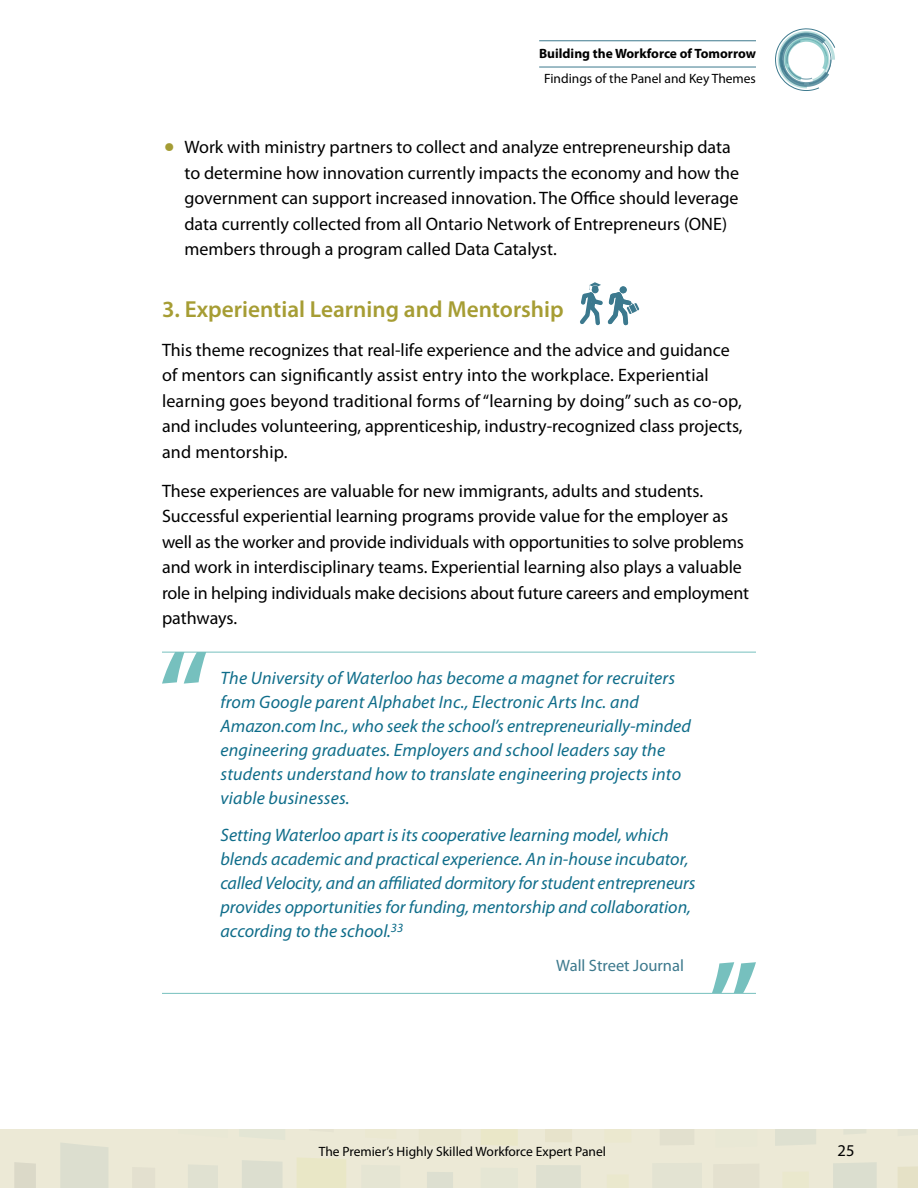
<style>
.page{position:relative;width:918px;height:1188px;background:#fff}
.page>*{position:absolute;margin:0;border:0;box-sizing:border-box;transform-origin:0 0}
.t1{font:600 23.25px "Myriad Pro";color:#a69d34}
.body_Copy{font:18px/25.5px "Myriad Pro";color:#000}
.Text_Quote{font:italic 18px/24px "Myriad Pro";letter-spacing:.01em;color:#0f6d8a}
.Text_Quote_middle_pa{font:italic 18px/24px "Myriad Pro";color:#0f6d8a}
.Source_for_Text_Quot{font:16.5px "Myriad Pro";color:#3d798d}
.t2{font:16.5px "Myriad Pro";color:#000}
.t3{font:13.5px "Myriad Pro";color:#000}
.t4{font:700 13.5px "Myriad Pro";color:#000}
.s1{font-family:"Futura";font-weight:700;font-size:21px;color:#a49c34}
</style>
<div class="page">
<div style="left:0;top:1130px;width:918px;height:58px;background:#ece9d6"></div>
<svg style="left:14px;top:1162px;width:22px;height:26px"></svg>
<svg style="left:545px;top:1130px;width:27px;height:12px"></svg>
<svg style="left:898px;top:1167px;width:20px;height:21px"></svg>
<svg style="left:481px;top:1130px;width:37px;height:16px"></svg>
<svg style="left:297px;top:1158px;width:49px;height:30px"></svg>
<div style="left:60px;top:1143px;width:48px;height:45px;background:#dcdecf"></div>
<svg style="left:188px;top:1165px;width:30px;height:23px"></svg>
<svg style="left:242px;top:1160px;width:40px;height:28px"></svg>
<svg style="left:427px;top:1172px;width:26px;height:16px"></svg>
<svg style="left:775px;top:1130px;width:41px;height:16px"></svg>
<svg style="left:844px;top:1130px;width:22px;height:4px"></svg>
<svg style="left:833px;top:1162px;width:44px;height:26px"></svg>
<svg style="left:536px;top:1165px;width:45px;height:23px"></svg>
<svg style="left:775px;top:28px;width:60px;height:63px"></svg>
<svg style="left:711px;top:962px;width:45px;height:31px"></svg>
<svg style="left:162px;top:651px;width:44px;height:33px"></svg>
<hr style="left:173px;top:650px;width:36px;height:2px;background:#fff">
<hr style="left:539px;top:40px;width:217px;height:1px;background:#3d798d">
<hr style="left:539px;top:67px;width:217px;height:1px;background:#3d798d">
<hr style="left:162px;top:652px;width:594px;height:1px;background:#76c0be">
<hr style="left:162px;top:993px;width:594px;height:1px;background:#76c0be">
<svg style="left:580px;top:282px;width:59px;height:44px"></svg>
<p class="t4" style="left:539px;top:46px;width:218px">Building the Workforce of Tomorrow</p>
<p class="t3" style="left:544px;top:71px;width:213px">Findings of the Panel and Key Themes</p>
<p class="body_Copy" style="left:184px;top:135px;width:556px;text-indent:-22px"><span class="s1">•</span> Work with ministry partners to collect and analyze entrepreneurship data to determine how innovation currently impacts the economy and how the government can support increased innovation. The Office should leverage data currently collected from all Ontario Network of Entrepreneurs (ONE) members through a program called Data Catalyst.</p>
<h2 class="t1" style="left:162px;top:296px;width:403px">3. Experiential Learning and Mentorship</h2>
<p class="body_Copy" style="left:162px;top:337px;width:582px">This theme recognizes that real-life experience and the advice and guidance of mentors can significantly assist entry into the workplace. Experiential learning goes beyond traditional forms of “learning by doing” such as co-op, and includes volunteering, apprenticeship, industry-recognized class projects, and mentorship.</p>
<p class="body_Copy" style="left:162px;top:478px;width:589px">These experiences are valuable for new immigrants, adults and students.<br>Successful experiential learning programs provide value for the employer as well as the worker and provide individuals with opportunities to solve problems and work in interdisciplinary teams. Experiential learning also plays a valuable role in helping individuals make decisions about future careers and employment pathways.</p>
<p class="Text_Quote" style="left:220px;top:666px;width:472px">The University of Waterloo has become a magnet for recruiters from Google parent Alphabet Inc., Electronic Arts Inc. and Amazon.com Inc., who seek the school’s entrepreneurially-minded engineering graduates. Employers and school leaders say the students understand how to translate engineering projects into viable businesses.</p>
<p class="Text_Quote_middle_pa" style="left:220px;top:824px;width:477px">Setting Waterloo apart is its cooperative learning model, which blends academic and practical experience. An in-house incubator, called Velocity, and an affiliated dormitory for student entrepreneurs provides opportunities for funding, mentorship and collaboration, according to the school.<sup>33</sup></p>
<p class="Source_for_Text_Quot" style="left:556px;top:956px;width:129px">Wall Street Journal</p>
<p class="t3" style="left:319px;top:1144px;width:289px">The Premier’s Highly Skilled Workforce Expert Panel</p>
<p class="t2" style="left:838px;top:1141px;width:18px">25</p>
</div>
